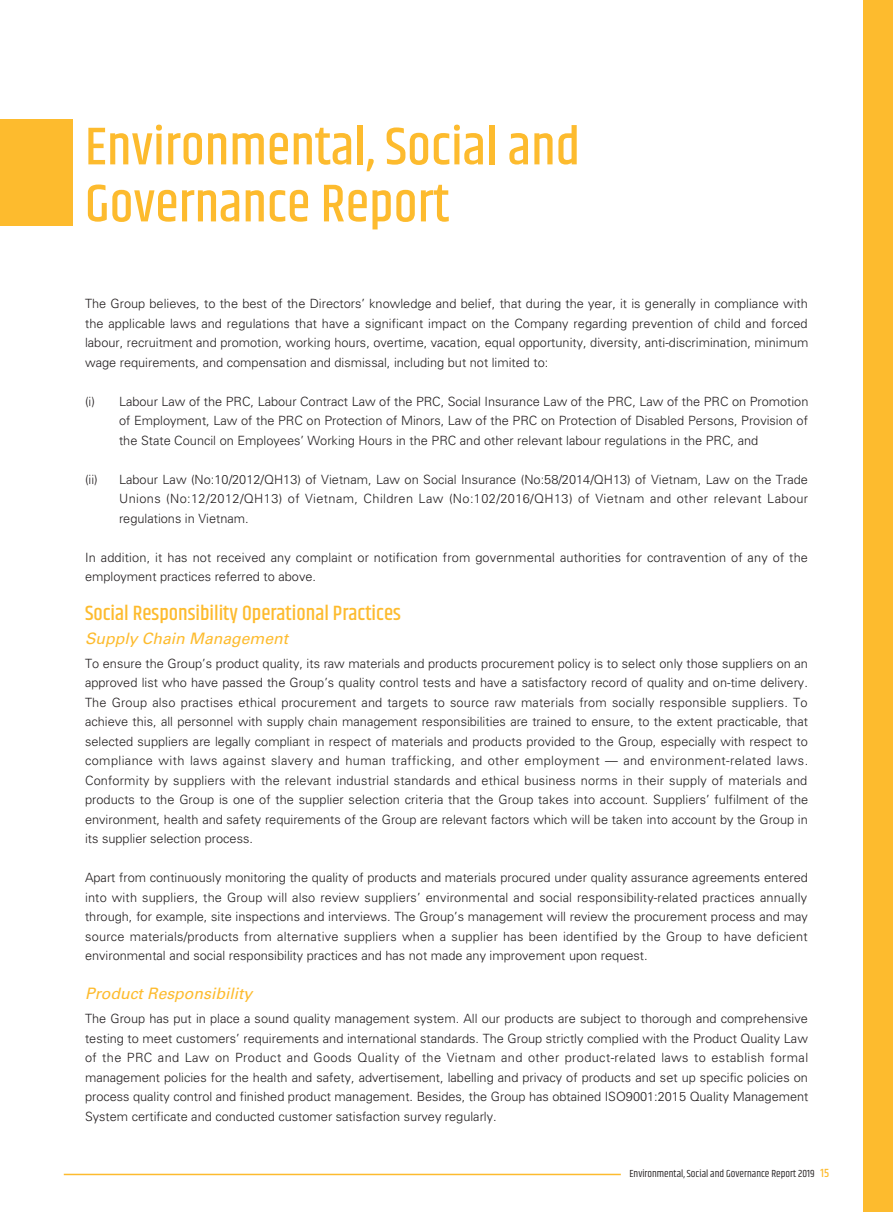
<style>
.page{position:relative;width:893px;height:1212px;background:#fff}
.page>*{position:absolute;margin:0;border:0;box-sizing:border-box;transform-origin:0 0}
.t1{font:500 54px/57px "Khand";color:#fdbb2e}
.t2{font:500 21px "Khand";color:#fdbb2e}
.t3{font:italic 15.75px "Univers LT Std";color:#fdbb2e}
.t4{font:300 12.75px/19.5px "Univers LT Std";color:#231f20;text-align:justify}
.t5{font:10.5px "Khand";color:#231f20}
.s1{font-weight:500;font-size:12px;color:#fdbb2e}
</style>
<div class="page">
<div style="left:863px;top:0;width:30px;height:1212px;background:#fdbb2e"></div>
<hr style="left:64px;top:1174px;width:557px;height:1px;background:#fdbb2e">
<div style="left:0;top:119px;width:72px;height:106px;background:#fdbb2e"></div>
<h1 class="t1" style="left:85px;top:121px;width:496px">Environmental, Social and<br>Governance Report</h1>
<p class="t4" style="left:85px;top:294px;width:725px">The Group believes, to the best of the Directors’ knowledge and belief, that during the year, it is generally in compliance with the applicable laws and regulations that have a significant impact on the Company regarding prevention of child and forced labour, recruitment and promotion, working hours, overtime, vacation, equal opportunity, diversity, anti-discrimination, minimum wage requirements, and compensation and dismissal, including but not limited to:</p>
<p class="t4" style="left:119px;top:391px;width:691px;text-indent:-34px">(i) Labour Law of the PRC, Labour Contract Law of the PRC, Social Insurance Law of the PRC, Law of the PRC on Promotion of Employment, Law of the PRC on Protection of Minors, Law of the PRC on Protection of Disabled Persons, Provision of the State Council on Employees’ Working Hours in the PRC and other relevant labour regulations in the PRC, and</p>
<p class="t4" style="left:119px;top:469px;width:691px;text-indent:-34px">(ii) Labour Law (No:10/2012/QH13) of Vietnam, Law on Social Insurance (No:58/2014/QH13) of Vietnam, Law on the Trade Unions (No:12/2012/QH13) of Vietnam, Children Law (No:102/2016/QH13) of Vietnam and other relevant Labour regulations in Vietnam.</p>
<p class="t4" style="left:85px;top:547px;width:724px">In addition, it has not received any complaint or notification from governmental authorities for contravention of any of the employment practices referred to above.</p>
<h2 class="t2" style="left:85px;top:600px;width:317px">Social Responsibility Operational Practices</h2>
<p class="t3" style="left:85px;top:629px;width:205px">Supply Chain Management</p>
<p class="t4" style="left:85px;top:653px;width:725px">To ensure the Group’s product quality, its raw materials and products procurement policy is to select only those suppliers on an approved list who have passed the Group’s quality control tests and have a satisfactory record of quality and on-time delivery.<br>The Group also practises ethical procurement and targets to source raw materials from socially responsible suppliers. To achieve this, all personnel with supply chain management responsibilities are trained to ensure, to the extent practicable, that selected suppliers are legally compliant in respect of materials and products provided to the Group, especially with respect to compliance with laws against slavery and human trafficking, and other employment — and environment-related laws.<br>Conformity by suppliers with the relevant industrial standards and ethical business norms in their supply of materials and products to the Group is one of the supplier selection criteria that the Group takes into account. Suppliers’ fulfilment of the environment, health and safety requirements of the Group are relevant factors which will be taken into account by the Group in its supplier selection process.</p>
<p class="t4" style="left:85px;top:868px;width:724px">Apart from continuously monitoring the quality of products and materials procured under quality assurance agreements entered into with suppliers, the Group will also review suppliers’ environmental and social responsibility-related practices annually through, for example, site inspections and interviews. The Group’s management will review the procurement process and may source materials/products from alternative suppliers when a supplier has been identified by the Group to have deficient environmental and social responsibility practices and has not made any improvement upon request.</p>
<p class="t3" style="left:85px;top:984px;width:169px">Product Responsibility</p>
<p class="t4" style="left:85px;top:1009px;width:725px">The Group has put in place a sound quality management system. All our products are subject to thorough and comprehensive testing to meet customers’ requirements and international standards. The Group strictly complied with the Product Quality Law of the PRC and Law on Product and Goods Quality of the Vietnam and other product-related laws to establish formal management policies for the health and safety, advertisement, labelling and privacy of products and set up specific policies on process quality control and finished product management. Besides, the Group has obtained ISO9001:2015 Quality Management System certificate and conducted customer satisfaction survey regularly.</p>
<p class="t5" style="left:629px;top:1167px;width:201px">Environmental, Social and Governance Report 2019 <span class="s1">15</span></p>
</div>
